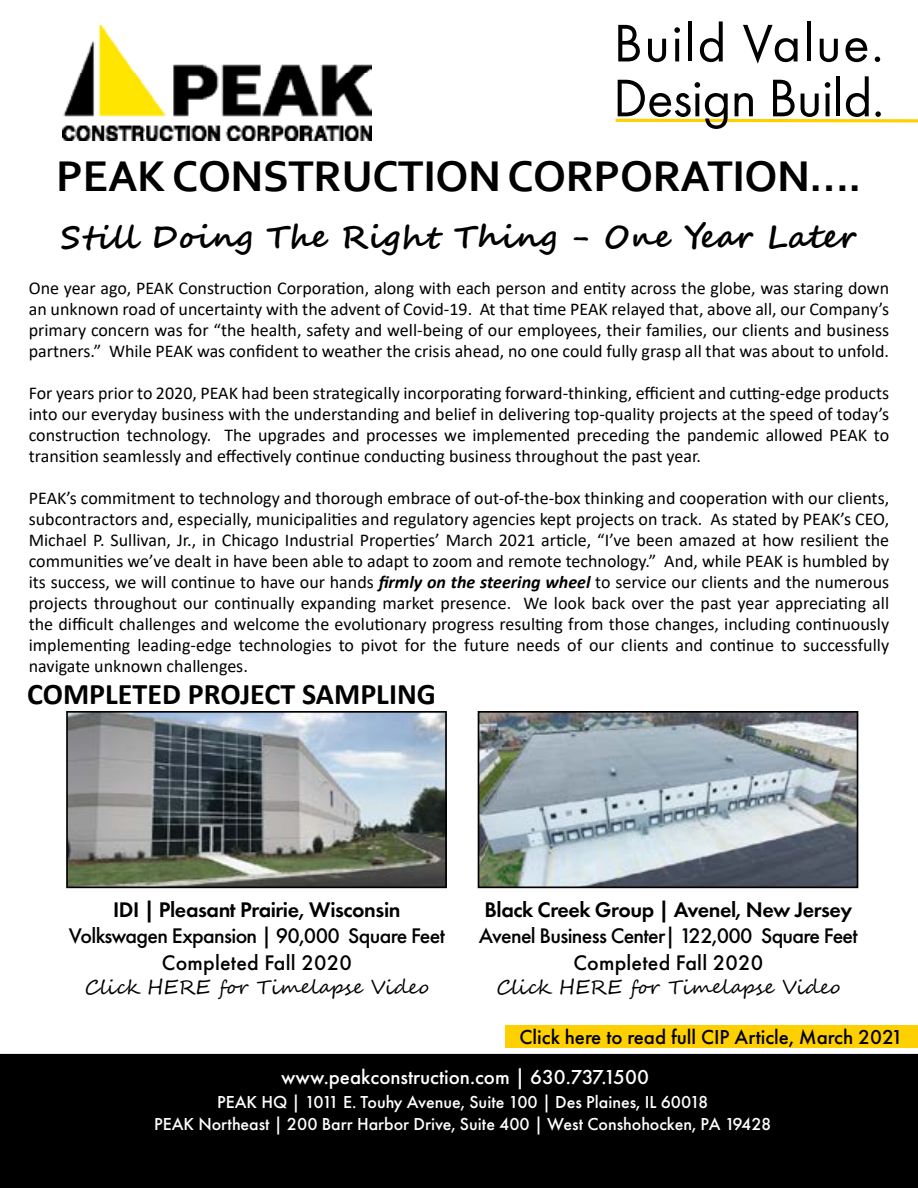
<style>
.page{position:relative;width:918px;height:1188px;background:#fff}
.page>*{position:absolute;margin:0;border:0;box-sizing:border-box;transform-origin:0 0}
.t1{font:54.9px/54.9px "Futura PT";letter-spacing:-.01em;color:#000}
.t2{font:700 45px "Corbel";letter-spacing:-.01em;color:#000}
.t3{font:700 31.5px "Segoe Script";letter-spacing:.01em;color:#000}
.t4{font:700 30px "Calibri";color:#000}
.t5{font:500 21.9px/26.4px "Futura PT";letter-spacing:-.03em;color:#000;text-align:center}
.t6{font:600 21.9px "Futura PT";letter-spacing:-.02em;color:#000}
.t7{font:500 21px "Futura PT";color:#000}
.t8{font:500 21px "Futura PT";color:#fff}
.t9{font:19.5px "Segoe Script";letter-spacing:.01em;color:#000}
.t10{font:18px/21px "Calibri";color:#000;text-align:justify}
.t11{font:500 18px/21.6px "Futura PT";color:#fff;text-align:center}
.s1{font-weight:700;font-style:italic}
</style>
<div class="page">
<div style="left:505px;top:1025px;width:413px;height:22px;background:#ffd000"></div>
<svg style="left:615px;top:118px;width:303px;height:5px"></svg>
<img style="left:63px;top:25px;width:309px;height:116px">
<div style="left:0;top:1054px;width:918px;height:134px;background:#000"></div>
<img style="left:69px;top:714px;width:375px;height:171px">
<div style="left:66px;top:711px;width:381px;height:177px;border:2px solid #000"></div>
<img style="left:481px;top:714px;width:374px;height:171px">
<div style="left:478px;top:711px;width:380px;height:177px;border:2px solid #000"></div>
<h1 class="t1" style="left:613px;top:15px;width:273px">Build Value.<br>Design Build.</h1>
<h2 class="t2" style="left:56px;top:148px;width:807px">PEAK CONSTRUCTION CORPORATION….</h2>
<h3 class="t3" style="left:61px;top:211px;width:797px">Still Doing The Right Thing - One Year Later</h3>
<p class="t10" style="left:29px;top:277px;width:862px">One year ago, PEAK Construction Corporation, along with each person and entity across the globe, was staring down an unknown road of uncertainty with the advent of Covid-19. At that time PEAK relayed that, above all, our Company’s primary concern was for “the health, safety and well-being of our employees, their families, our clients and business partners.” While PEAK was confident to weather the crisis ahead, no one could fully grasp all that was about to unfold.</p>
<p class="t10" style="left:29px;top:382px;width:862px">For years prior to 2020, PEAK had been strategically incorporating forward-thinking, efficient and cutting-edge products into our everyday business with the understanding and belief in delivering top-quality projects at the speed of today’s construction technology. The upgrades and processes we implemented preceding the pandemic allowed PEAK to transition seamlessly and effectively continue conducting business throughout the past year.</p>
<p class="t10" style="left:29px;top:487px;width:862px">PEAK’s commitment to technology and thorough embrace of out-of-the-box thinking and cooperation with our clients, subcontractors and, especially, municipalities and regulatory agencies kept projects on track. As stated by PEAK’s CEO, Michael P. Sullivan, Jr., in Chicago Industrial Properties’ March 2021 article, “I’ve been amazed at how resilient the communities we’ve dealt in have been able to adapt to zoom and remote technology.” And, while PEAK is humbled by its success, we will continue to have our hands <span class="s1">firmly on the steering wheel</span> to service our clients and the numerous projects throughout our continually expanding market presence. We look back over the past year appreciating all the difficult challenges and welcome the evolutionary progress resulting from those changes, including continuously implementing leading-edge technologies to pivot for the future needs of our clients and continue to successfully navigate unknown challenges.</p>
<h3 class="t4" style="left:27px;top:673px;width:410px">COMPLETED PROJECT SAMPLING</h3>
<p class="t6" style="left:113px;top:896px;width:289px">IDI | Pleasant Prairie, Wisconsin</p>
<p class="t5" style="left:69px;top:923px;width:378px">Volkswagen Expansion | 90,000 Square Feet<br>Completed Fall 2020</p>
<p class="t9" style="left:85px;top:971px;width:346px">Click HERE for Timelapse Video</p>
<p class="t6" style="left:485px;top:896px;width:369px">Black Creek Group | Avenel, New Jersey</p>
<p class="t5" style="left:479px;top:923px;width:380px">Avenel Business Center| 122,000 Square Feet<br>Completed Fall 2020</p>
<p class="t9" style="left:496px;top:971px;width:346px">Click HERE for Timelapse Video</p>
<p class="t7" style="left:520px;top:1024px;width:385px">Click here to read full CIP Article, March 2021</p>
<p class="t8" style="left:281px;top:1064px;width:369px">www.peakconstruction.com | 630.737.1500</p>
<p class="t11" style="left:154px;top:1091px;width:619px">PEAK HQ | 1011 E. Touhy Avenue, Suite 100 | Des Plaines, IL 60018<br>PEAK Northeast | 200 Barr Harbor Drive, Suite 400 | West Conshohocken, PA 19428</p>
</div>
